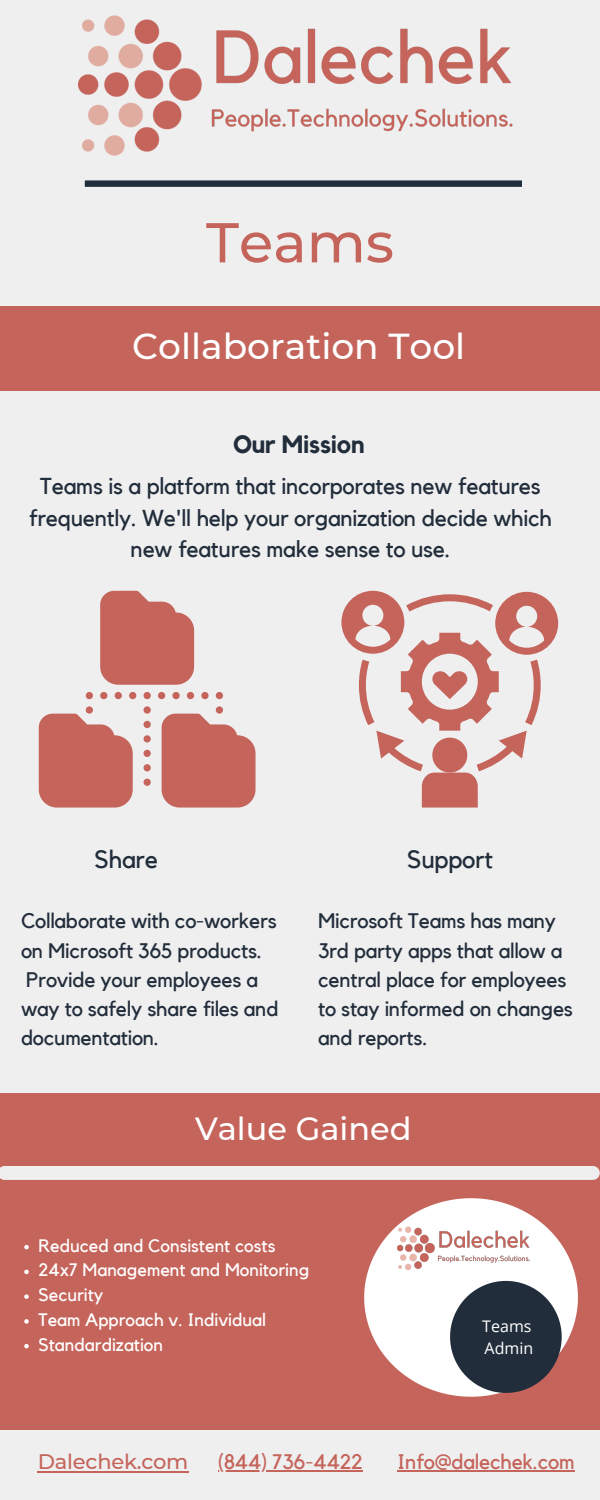
<style>
.page{position:relative;width:600px;height:1500px;background:#c5645b}
.page>*{position:absolute;margin:0;border:0;box-sizing:border-box;transform-origin:0 0}
.t1{font:500 56px "Montserrat";color:#c5645b}
.t2{font:500 36px "Montserrat";color:#fff}
.t3{font:500 32px "Montserrat";color:#fff}
.t4{font:25px "Kollektif";letter-spacing:-.01em;color:#222d3b}
.t5{font:700 25px "Kollektif";letter-spacing:-.01em;color:#222d3b}
.t6{font:23px/31.5px "Kollektif";letter-spacing:-.01em;color:#222d3b;text-align:center}
.t7{font:21px/29.2px "Kollektif";letter-spacing:-.01em;color:#222d3b}
.t8{font:21px "Kollektif";letter-spacing:-.01em;color:#c5645b}
.t9{font:500 21px "Montserrat";letter-spacing:-.01em;color:#c5645b}
.t10{font:18px "Kollektif";color:#fff}
.t11{font:16px "Open Sans";color:#fff}
</style>
<div class="page">
<div style="left:0;top:391px;width:600px;height:702px;background:#efefef"></div>
<div style="left:0;top:0;width:600px;height:305px;background:#efefef"></div>
<svg style="left:85px;top:180px;width:437px;height:7px;background:#323c49"></svg>
<img style="left:79px;top:15px;width:434px;height:141px">
<svg style="left:364px;top:1198px;width:214px;height:199px;fill:#fff"></svg>
<svg style="left:450px;top:1281px;width:112px;height:112px;background:#4b4e59"></svg>
<img style="left:398px;top:1210px;width:137px;height:77px">
<svg style="left:0;top:1166px;width:600px;height:14px;background:#eeeded"></svg>
<div style="left:0;top:1430px;width:600px;height:70px;background:#efefef"></div>
<svg style="left:341px;top:591px;width:217px;height:217px"></svg>
<svg style="left:100px;top:591px;width:94px;height:94px;background:#ca746c"></svg>
<svg style="left:144px;top:692px;width:7px;height:7px"></svg>
<svg style="left:144px;top:706px;width:7px;height:8px"></svg>
<svg style="left:144px;top:721px;width:7px;height:7px"></svg>
<svg style="left:144px;top:735px;width:7px;height:8px"></svg>
<svg style="left:144px;top:750px;width:7px;height:7px"></svg>
<svg style="left:144px;top:764px;width:7px;height:7px"></svg>
<svg style="left:144px;top:779px;width:7px;height:7px"></svg>
<svg style="left:158px;top:692px;width:7px;height:7px"></svg>
<svg style="left:172px;top:692px;width:8px;height:7px"></svg>
<svg style="left:187px;top:692px;width:7px;height:7px"></svg>
<svg style="left:201px;top:692px;width:8px;height:7px"></svg>
<svg style="left:216px;top:692px;width:7px;height:7px"></svg>
<svg style="left:86px;top:692px;width:7px;height:7px"></svg>
<svg style="left:39px;top:706px;width:94px;height:102px"></svg>
<svg style="left:162px;top:706px;width:94px;height:102px"></svg>
<svg style="left:100px;top:692px;width:7px;height:7px"></svg>
<svg style="left:115px;top:692px;width:7px;height:7px"></svg>
<svg style="left:129px;top:692px;width:7px;height:7px"></svg>
<svg style="left:38px;top:1471px;width:17px;height:1px"></svg>
<hr style="left:55px;top:1471px;width:133px;height:1px;background:#c5645b">
<svg style="left:24px;top:1245px;width:5px;height:4px"></svg>
<svg style="left:24px;top:1270px;width:5px;height:4px"></svg>
<svg style="left:24px;top:1294px;width:5px;height:5px"></svg>
<svg style="left:24px;top:1319px;width:5px;height:5px"></svg>
<svg style="left:24px;top:1344px;width:5px;height:4px"></svg>
<hr style="left:397px;top:1470px;width:177px;height:2px;background:#c5645b">
<hr style="left:218px;top:1470px;width:144px;height:2px;background:#c5645b">
<p class="t1" style="left:206px;top:208px;width:189px">Teams</p>
<p class="t2" style="left:132px;top:324px;width:335px">Collaboration Tool</p>
<p class="t5" style="left:233px;top:432px;width:133px">Our Mission</p>
<p class="t6" style="left:29px;top:471px;width:525px">Teams is a platform that incorporates new features frequently. We'll help your organization decide which new features make sense to use.</p>
<p class="t4" style="left:95px;top:848px;width:65px">Share</p>
<p class="t4" style="left:407px;top:848px;width:87px">Support</p>
<p class="t7" style="left:21px;top:907px;width:259px">Collaborate with co-workers on Microsoft 365 products.<br>Provide your employees a way to safely share files and documentation.</p>
<p class="t7" style="left:318px;top:907px;width:256px">Microsoft Teams has many<br>3rd party apps that allow a central place for employees to stay informed on changes and reports.</p>
<p class="t3" style="left:195px;top:1109px;width:218px">Value Gained</p>
<p class="t10" style="left:38px;top:1237px;width:239px">Reduced and Consistent costs</p>
<p class="t10" style="left:38px;top:1262px;width:272px">24x7 Management and Monitoring</p>
<p class="t10" style="left:38px;top:1287px;width:67px">Security</p>
<p class="t10" style="left:38px;top:1311px;width:229px">Team Approach v. Individual</p>
<p class="t10" style="left:38px;top:1336px;width:126px">Standardization</p>
<p class="t11" style="left:482px;top:1315px;width:51px">Teams</p>
<p class="t11" style="left:485px;top:1337px;width:50px">Admin</p>
<p class="t9" style="left:38px;top:1449px;width:152px">Dalechek.com</p>
<p class="t8" style="left:218px;top:1452px;width:146px">(844) 736-4422</p>
<p class="t8" style="left:397px;top:1452px;width:179px">Info@dalechek.com</p>
</div>
